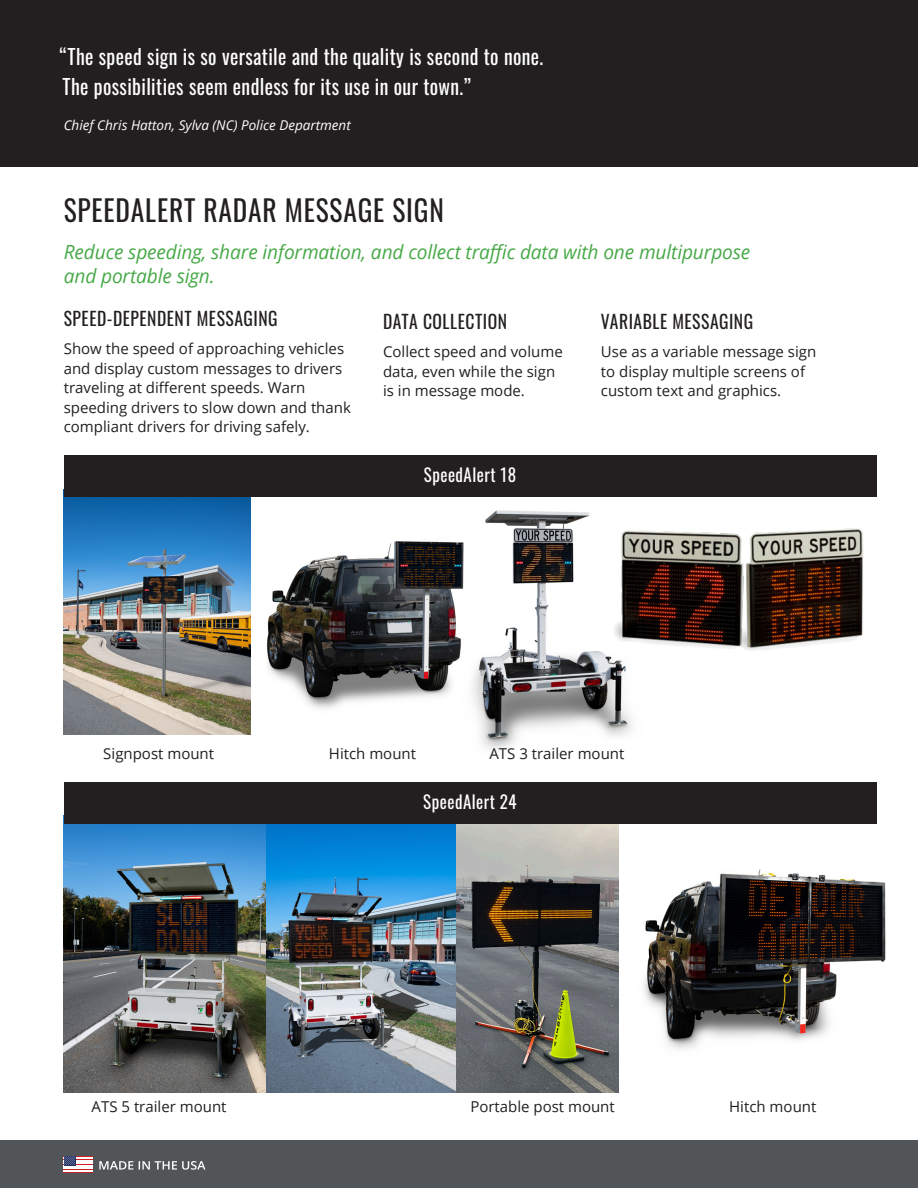
<style>
.page{position:relative;width:918px;height:1188px;background:#fff}
.page>*{position:absolute;margin:0;border:0;box-sizing:border-box;transform-origin:0 0}
.t1{font:29.25px "Oswald";letter-spacing:.03em;color:#231f20;scale:.94 1}
.t2{font:21px/30px "Oswald";letter-spacing:.02em;color:#fff;scale:.94 1}
.H22{font:italic 19.5px/24px "Open Sans";letter-spacing:-.005em;color:#47a947}
.H2_15_20{font:18.75px "Oswald";letter-spacing:.03em;color:#231f20;scale:.94 1}
.t3{font:18px "Oswald";letter-spacing:.03em;color:#fff;scale:.94 1}
.body_copy{font:15px/19.5px "Open Sans";color:#231f20}
.Quote_Names{font:italic 13.5px "Open Sans";color:#fff}
</style>
<div class="page">
<img style="left:619px;top:797px;width:267px;height:252px">
<img style="left:64px;top:823px;width:555px;height:269px">
<img style="left:267px;top:541px;width:193px;height:168px">
<img style="left:460px;top:496px;width:214px;height:254px">
<div style="left:0;top:0;width:918px;height:167px;background:#231f20"></div>
<img style="left:64px;top:496px;width:186px;height:239px">
<div style="left:64px;top:455px;width:812px;height:41px;background:#231f20"></div>
<div style="left:64px;top:782px;width:812px;height:41px;background:#231f20"></div>
<img style="left:607px;top:497px;width:257px;height:178px">
<div style="left:0;top:1141px;width:918px;height:47px;background:#515557"></div>
<svg style="left:99px;top:1161px;width:106px;height:9px"></svg>
<svg style="left:64px;top:1156px;width:29px;height:17px"></svg>
<p class="t2" style="left:60px;top:40px;width:516px">“The speed sign is so versatile and the quality is second to none.<br>The possibilities seem endless for its use in our town.”</p>
<p class="Quote_Names" style="left:64px;top:116px;width:288px">Chief Chris Hatton, Sylva (NC) Police Department</p>
<h1 class="t1" style="left:64px;top:184px;width:406px">SPEEDALERT RADAR MESSAGE SIGN</h1>
<p class="H22" style="left:64px;top:239px;width:688px">Reduce speeding, share information, and collect traffic data with one multipurpose and portable sign.</p>
<p class="H2_15_20" style="left:64px;top:302px;width:229px">SPEED-DEPENDENT MESSAGING</p>
<p class="body_copy" style="left:64px;top:339px;width:289px">Show the speed of approaching vehicles and display custom messages to drivers traveling at different speeds. Warn speeding drivers to slow down and thank compliant drivers for driving safely.</p>
<p class="H2_15_20" style="left:383px;top:305px;width:133px">DATA COLLECTION</p>
<p class="body_copy" style="left:383px;top:341px;width:181px">Collect speed and volume data, even while the sign is in message mode.</p>
<p class="H2_15_20" style="left:601px;top:305px;width:164px">VARIABLE MESSAGING</p>
<p class="body_copy" style="left:601px;top:341px;width:217px">Use as a variable message sign to display multiple screens of custom text and graphics.</p>
<p class="t3" style="left:424px;top:459px;width:100px">SpeedAlert 18</p>
<p class="body_copy" style="left:103px;top:743px;width:112px">Signpost mount</p>
<p class="body_copy" style="left:329px;top:743px;width:89px">Hitch mount</p>
<p class="body_copy" style="left:489px;top:743px;width:136px">ATS 3 trailer mount</p>
<p class="t3" style="left:423px;top:786px;width:101px">SpeedAlert 24</p>
<p class="body_copy" style="left:92px;top:1097px;width:136px">ATS 5 trailer mount</p>
<p class="body_copy" style="left:470px;top:1097px;width:146px">Portable post mount</p>
<p class="body_copy" style="left:729px;top:1097px;width:89px">Hitch mount</p>
</div>
